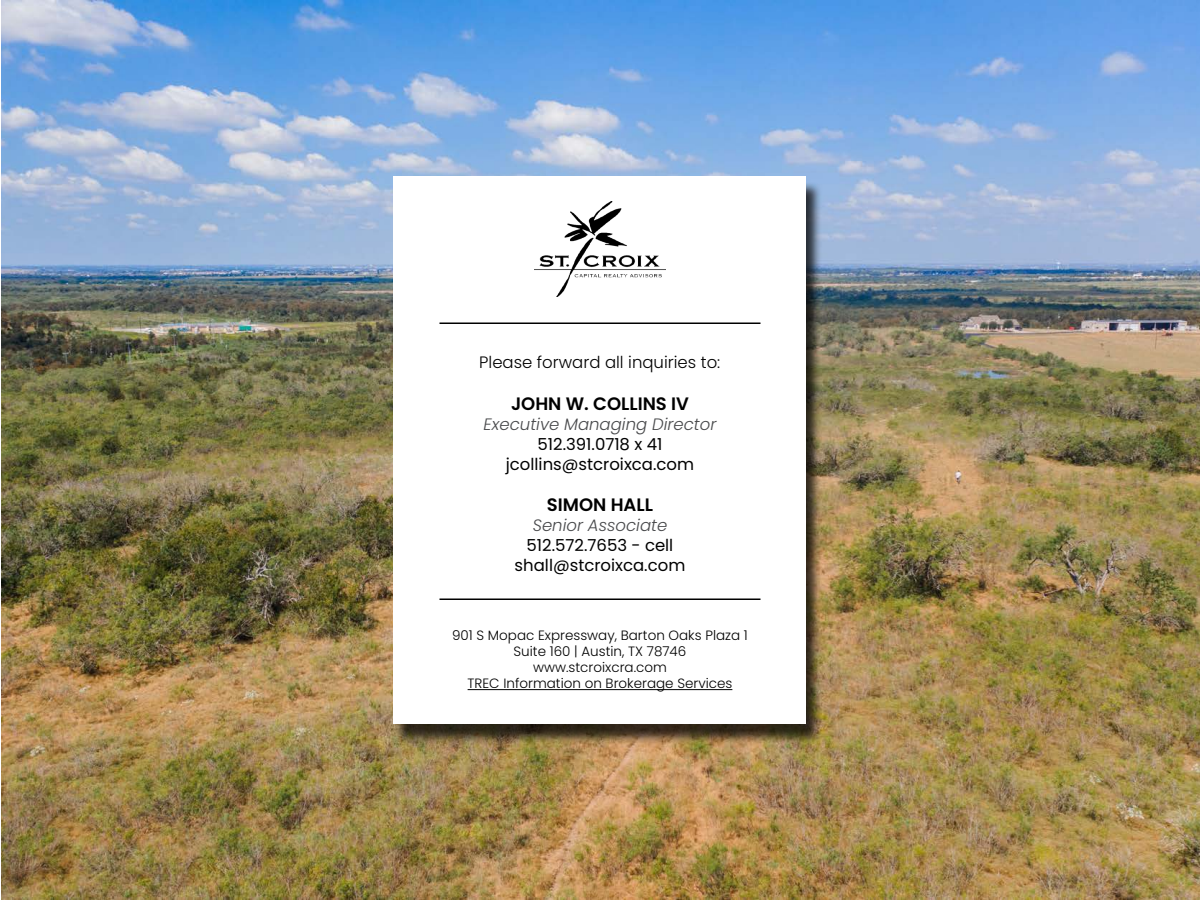
<style>
.page{position:relative;width:1200px;height:900px;background:#fff}
.page>*{position:absolute;margin:0;border:0;box-sizing:border-box;transform-origin:0 0}
.t1{font:600 18px "Poppins";color:#000}
.t2{font:16.5px "Poppins";color:#000}
.t3{font:italic 300 16.5px "Poppins";color:#48494b}
.t4{font:300 16.5px "Poppins";color:#000}
.t5{font:300 13.5px "Poppins";color:#000}
</style>
<div class="page">
<img style="left:2px;top:0;width:1198px;height:900px">
<div style="left:393px;top:181px;width:429px;height:564px;background:#000;opacity:.75"></div>
<div style="left:394px;top:176px;width:412px;height:548px;background:#fff"></div>
<img style="left:535px;top:201px;width:130px;height:96px">
<hr style="left:440px;top:322px;width:320px;height:2px;background:#000">
<hr style="left:440px;top:598px;width:320px;height:2px;background:#000">
<hr style="left:468px;top:689px;width:264px;height:1px;background:#000">
<p class="t4" style="left:479px;top:353px;width:243px">Please forward all inquiries to:</p>
<p class="t1" style="left:511px;top:394px;width:179px">JOHN W. COLLINS IV</p>
<p class="t3" style="left:484px;top:415px;width:234px">Executive Managing Director</p>
<p class="t2" style="left:538px;top:435px;width:126px">512.391.0718 x 41</p>
<p class="t2" style="left:506px;top:454px;width:190px">jcollins@stcroixca.com</p>
<p class="t1" style="left:547px;top:494px;width:108px">SIMON HALL</p>
<p class="t3" style="left:533px;top:516px;width:136px">Senior Associate</p>
<p class="t2" style="left:527px;top:535px;width:148px">512.572.7653 - cell</p>
<p class="t2" style="left:515px;top:555px;width:172px">shall@stcroixca.com</p>
<p class="t5" style="left:452px;top:627px;width:297px">901 S Mopac Expressway, Barton Oaks Plaza 1</p>
<p class="t5" style="left:514px;top:643px;width:174px">Suite 160 | Austin, TX 78746</p>
<p class="t5" style="left:533px;top:660px;width:135px">www.stcroixcra.com</p>
<p class="t5" style="left:468px;top:676px;width:266px">TREC Information on Brokerage Services</p>
</div>
